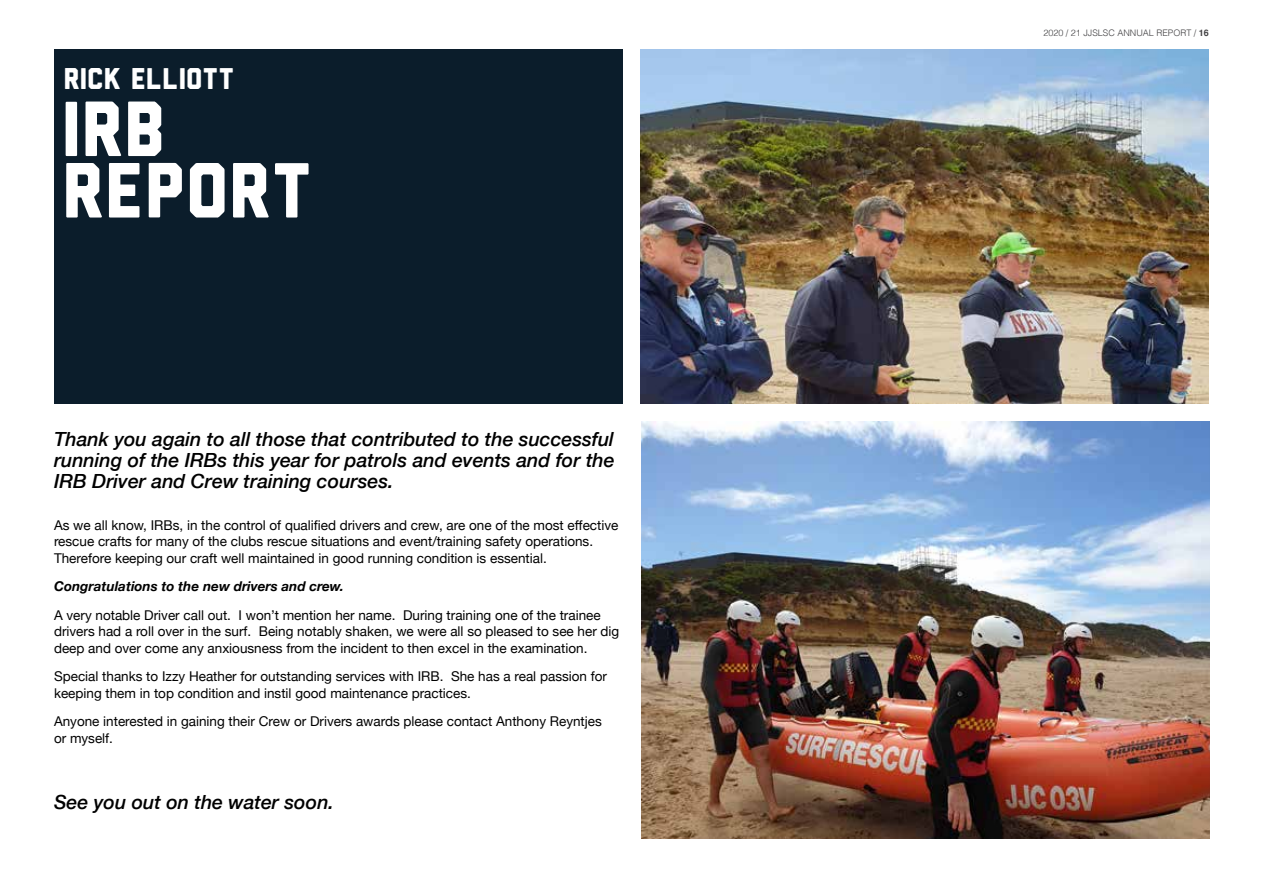
<style>
.page{position:relative;width:1263px;height:893px;background:#fff}
.page>*{position:absolute;margin:0;border:0;box-sizing:border-box;transform-origin:0 0}
.t1{font:78px/61.5px "Liberator";color:#fff}
.t2{font:30px "Liberator";color:#fff}
.t3{font:italic 500 19.5px/21px "Helvetica Neue";color:#000;text-align:justify}
.t4{font:13.5px/16.5px "Helvetica Neue";color:#000}
.t5{font:italic 700 13.5px "Helvetica Neue";color:#000}
.t6{font:300 9px "Helvetica";color:#414042}
.s1{font-weight:700}
</style>
<div class="page">
<img style="left:641px;top:422px;width:569px;height:417px">
<img style="left:640px;top:49px;width:569px;height:355px">
<div style="left:54px;top:49px;width:568px;height:355px;background:#0b1d2b"></div>
<h2 class="t2" style="left:63px;top:68px;width:172px">RICK ELLIOTT</h2>
<h1 class="t1" style="left:62px;top:103px;width:252px">IRB<br>REPORT</h1>
<h3 class="t3" style="left:54px;top:428px;width:562px">Thank you again to all those that contributed to the successful running of the IRBs this year for patrols and events and for the IRB Driver and Crew training courses.</h3>
<p class="t4" style="left:54px;top:517px;width:566px">As we all know, IRBs, in the control of qualified drivers and crew, are one of the most effective rescue crafts for many of the clubs rescue situations and event/training safety operations.<br>Therefore keeping our craft well maintained in good running condition is essential.</p>
<p class="t5" style="left:54px;top:576px;width:291px">Congratulations to the new drivers and crew.</p>
<p class="t4" style="left:54px;top:607px;width:567px">A very notable Driver call out. I won’t mention her name. During training one of the trainee drivers had a roll over in the surf. Being notably shaken, we were all so pleased to see her dig deep and over come any anxiousness from the incident to then excel in the examination.</p>
<p class="t4" style="left:54px;top:669px;width:555px">Special thanks to Izzy Heather for outstanding services with IRB. She has a real passion for keeping them in top condition and instil good maintenance practices.</p>
<p class="t4" style="left:54px;top:714px;width:549px">Anyone interested in gaining their Crew or Drivers awards please contact Anthony Reyntjes or myself.</p>
<h3 class="t3" style="left:54px;top:790px;width:281px">See you out on the water soon.</h3>
<p class="t6" style="left:1043px;top:25px;width:167px">2020 / 21 JJSLSC ANNUAL REPORT / <span class="s1">16</span></p>
</div>
